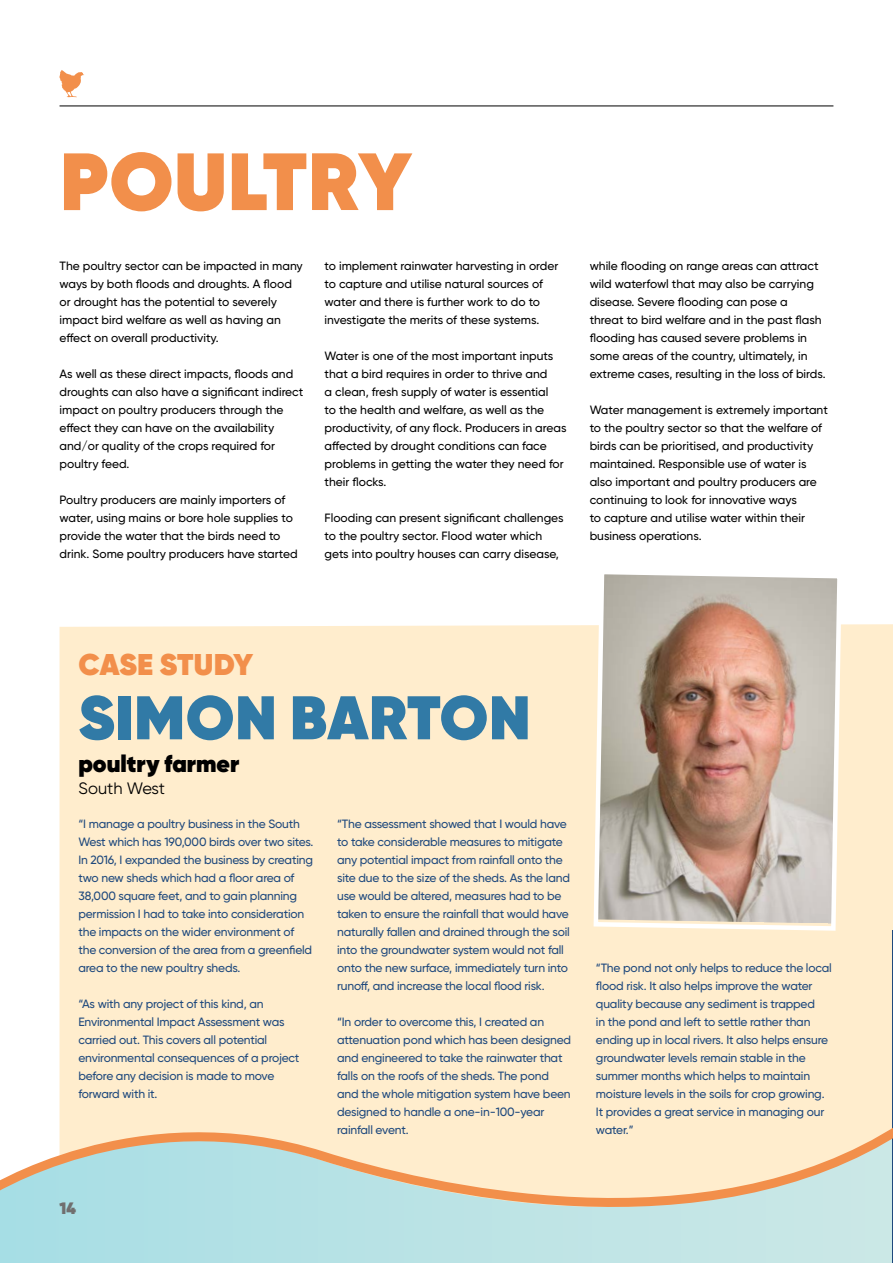
<style>
.page{position:relative;width:893px;height:1263px;background:#fff}
.page>*{position:absolute;margin:0;border:0;box-sizing:border-box;transform-origin:0 0}
.t1{font:800 81px "Gilroy";letter-spacing:.01em;color:#f28f4b}
.t2{font:800 61.5px "Gilroy";letter-spacing:.01em;color:#317aa6}
.t3{font:800 30px "Gilroy";letter-spacing:-.005em;color:#f28f4b}
.t4{font:800 24px "Gilroy";color:#000}
.t5{font:16.5px "Gilroy";color:#000}
.t6{font:800 16.5px "Gilroy";color:#706f6f}
.t7{font:500 12px/18px "Gilroy";color:#000}
.t8{font:500 12px/18px "Gilroy";letter-spacing:-.015em;color:#1f497d}
</style>
<div class="page">
<svg style="left:0;top:1255px;width:892px;height:8px;background:#b8e2e5"></svg>
<div style="left:60px;top:624px;width:833px;height:636px;background:#ffedcd"></div>
<hr style="left:60px;top:106px;width:773px;height:1px;background:#000">
<hr style="left:892px;top:931px;width:1px;height:332px;background:#1f497d">
<svg style="left:591px;top:574px;width:253px;height:359px;background:#c1ab9d"></svg>
<svg style="left:60px;top:70px;width:24px;height:27px"></svg>
<svg style="left:0;top:1096px;width:893px;height:159px;background:#dbe2d2"></svg>
<h1 class="t1" style="left:60px;top:130px;width:354px">POULTRY</h1>
<p class="t7" style="left:60px;top:257px;width:245px">The poultry sector can be impacted in many ways by both floods and droughts. A flood or drought has the potential to severely impact bird welfare as well as having an effect on overall productivity.</p>
<p class="t7" style="left:60px;top:365px;width:245px">As well as these direct impacts, floods and droughts can also have a significant indirect impact on poultry producers through the effect they can have on the availability and/or quality of the crops required for poultry feed.</p>
<p class="t7" style="left:60px;top:491px;width:240px">Poultry producers are mainly importers of water, using mains or bore hole supplies to provide the water that the birds need to drink. Some poultry producers have started</p>
<p class="t7" style="left:325px;top:257px;width:235px">to implement rainwater harvesting in order to capture and utilise natural sources of water and there is further work to do to investigate the merits of these systems.</p>
<p class="t7" style="left:325px;top:347px;width:243px">Water is one of the most important inputs that a bird requires in order to thrive and<br>a clean, fresh supply of water is essential<br>to the health and welfare, as well as the productivity, of any flock. Producers in areas affected by drought conditions can face problems in getting the water they need for their flocks.</p>
<p class="t7" style="left:325px;top:509px;width:240px">Flooding can present significant challenges to the poultry sector. Flood water which gets into poultry houses can carry disease,</p>
<p class="t7" style="left:590px;top:257px;width:238px">while flooding on range areas can attract wild waterfowl that may also be carrying disease. Severe flooding can pose a<br>threat to bird welfare and in the past flash flooding has caused severe problems in some areas of the country, ultimately, in extreme cases, resulting in the loss of birds.</p>
<p class="t7" style="left:590px;top:401px;width:240px">Water management is extremely important to the poultry sector so that the welfare of birds can be prioritised, and productivity maintained. Responsible use of water is also important and poultry producers are continuing to look for innovative ways<br>to capture and utilise water within their business operations.</p>
<h3 class="t3" style="left:79px;top:645px;width:176px">CASE STUDY</h3>
<h2 class="t2" style="left:79px;top:678px;width:453px">SIMON BARTON</h2>
<h3 class="t4" style="left:78px;top:748px;width:163px">poultry farmer</h3>
<h3 class="t5" style="left:78px;top:778px;width:88px">South West</h3>
<p class="t8" style="left:78px;top:815px;width:237px">“I manage a poultry business in the South West which has 190,000 birds over two sites.<br>In 2016, I expanded the business by creating two new sheds which had a floor area of 38,000 square feet, and to gain planning permission I had to take into consideration the impacts on the wider environment of the conversion of the area from a greenfield area to the new poultry sheds.</p>
<p class="t8" style="left:78px;top:995px;width:222px">“As with any project of this kind, an Environmental Impact Assessment was carried out. This covers all potential environmental consequences of a project before any decision is made to move forward with it.</p>
<p class="t8" style="left:337px;top:815px;width:234px">“The assessment showed that I would have to take considerable measures to mitigate any potential impact from rainfall onto the site due to the size of the sheds. As the land use would be altered, measures had to be taken to ensure the rainfall that would have naturally fallen and drained through the soil into the groundwater system would not fall onto the new surface, immediately turn into runoff, and increase the local flood risk.</p>
<p class="t8" style="left:337px;top:1013px;width:235px">“In order to overcome this, I created an attenuation pond which has been designed and engineered to take the rainwater that falls on the roofs of the sheds. The pond and the whole mitigation system have been designed to handle a one-in-100-year rainfall event.</p>
<p class="t8" style="left:596px;top:959px;width:237px">“The pond not only helps to reduce the local flood risk. It also helps improve the water quality because any sediment is trapped<br>in the pond and left to settle rather than ending up in local rivers. It also helps ensure groundwater levels remain stable in the summer months which helps to maintain moisture levels in the soils for crop growing.<br>It provides a great service in managing our water.”</p>
<h3 class="t6" style="left:60px;top:1197px;width:18px">14</h3>
</div>
